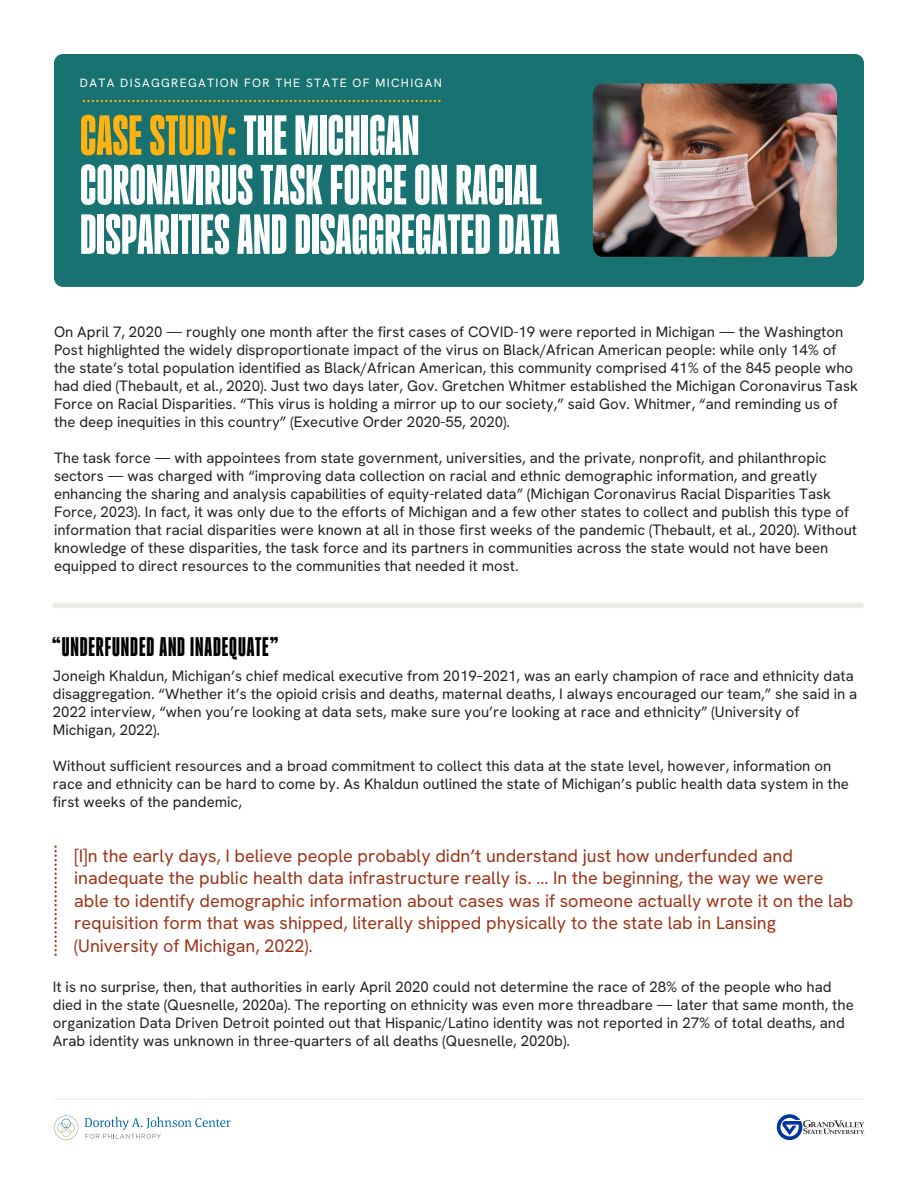
<style>
.page{position:relative;width:918px;height:1188px;background:#fff}
.page>*{position:absolute;margin:0;border:0;box-sizing:border-box;transform-origin:0 0}
.t1{font:700 60px/49.5px "Gazzetta";color:#fff}
.t2{font:700 28.65px "Gazzetta";letter-spacing:.03em;color:#000}
.t3{font:18px/22.5px "Hanken Grotesk";color:#9c3317}
.t4{font:15px/18px "Hanken Grotesk";color:#231f20}
.t5{font:12px "Hanken Grotesk";letter-spacing:.11em;color:#fff}
.s1{color:#ffb210}
</style>
<div class="page">
<div style="left:54px;top:54px;width:810px;height:233px;background:#177271;border-radius:9px"></div>
<img style="left:593px;top:84px;width:244px;height:173px">
<hr style="left:55px;top:1098px;width:808px;height:2px;background:#ecebe5">
<svg style="left:777px;top:1114px;width:88px;height:26px"></svg>
<svg style="left:54px;top:1115px;width:24px;height:25px"></svg>
<svg style="left:85px;top:1117px;width:146px;height:22px"></svg>
<svg style="left:83px;top:100px;width:358px;height:2px"></svg>
<div style="left:55px;top:603px;width:806px;height:5px;background:#ecebe5"></div>
<svg style="left:54px;top:846px;width:3px;height:110px"></svg>
<h4 class="t5" style="left:80px;top:75px;width:363px">DATA DISAGGREGATION FOR THE STATE OF MICHIGAN</h4>
<h4 class="t1" style="left:80px;top:112px;width:481px"><span class="s1">CASESTUDY:</span> THE MICHIGAN<br>CORONAVIRUSTASKFORCEONRACIAL<br>DISPARITIESANDDISAGGREGATEDDATA</h4>
<h1 class="t4" style="left:54px;top:322px;width:806px">On April 7, 2020 — roughly one month after the first cases of COVID-19 were reported in Michigan — the Washington Post highlighted the widely disproportionate impact of the virus on Black/African American people: while only 14% of the state’s total population identified as Black/African American, this community comprised 41% of the 845 people who had died (Thebault, et al., 2020). Just two days later, Gov. Gretchen Whitmer established the Michigan Coronavirus Task Force on Racial Disparities. “This virus is holding a mirror up to our society,” said Gov. Whitmer, “and reminding us of the deep inequities in this country” (Executive Order 2020-55, 2020).</h1>
<p class="t4" style="left:54px;top:448px;width:805px">The task force — with appointees from state government, universities, and the private, nonprofit, and philanthropic sectors — was charged with “improving data collection on racial and ethnic demographic information, and greatly enhancing the sharing and analysis capabilities of equity-related data” (Michigan Coronavirus Racial Disparities Task Force, 2023). In fact, it was only due to the efforts of Michigan and a few other states to collect and publish this type of information that racial disparities were known at all in those first weeks of the pandemic (Thebault, et al., 2020). Without knowledge of these disparities, the task force and its partners in communities across the state would not have been equipped to direct resources to the communities that needed it most.</p>
<h4 class="t2" style="left:52px;top:633px;width:228px">“UNDERFUNDED AND INADEQUATE”</h4>
<h2 class="t4" style="left:53px;top:666px;width:806px">Joneigh Khaldun, Michigan’s chief medical executive from 2019–2021, was an early champion of race and ethnicity data disaggregation. “Whether it’s the opioid crisis and deaths, maternal deaths, I always encouraged our team,” she said in a 2022 interview, “when you’re looking at data sets, make sure you’re looking at race and ethnicity” (University of Michigan, 2022).</h2>
<h4 class="t4" style="left:53px;top:756px;width:798px">Without sufficient resources and a broad commitment to collect this data at the state level, however, information on race and ethnicity can be hard to come by. As Khaldun outlined the state of Michigan’s public health data system in the first weeks of the pandemic,</h4>
<h3 class="t3" style="left:74px;top:844px;width:781px">[I]n the early days, I believe people probably didn’t understand just how underfunded and inadequate the public health data infrastructure really is. … In the beginning, the way we were able to identify demographic information about cases was if someone actually wrote it on the lab requisition form that was shipped, literally shipped physically to the state lab in Lansing (University of Michigan, 2022).</h3>
<h4 class="t4" style="left:53px;top:978px;width:802px">It is no surprise, then, that authorities in early April 2020 could not determine the race of 28% of the people who had died in the state (Quesnelle, 2020a). The reporting on ethnicity was even more threadbare — later that same month, the organization Data Driven Detroit pointed out that Hispanic/Latino identity was not reported in 27% of total deaths, and Arab identity was unknown in three-quarters of all deaths (Quesnelle, 2020b).</h4>
</div>
